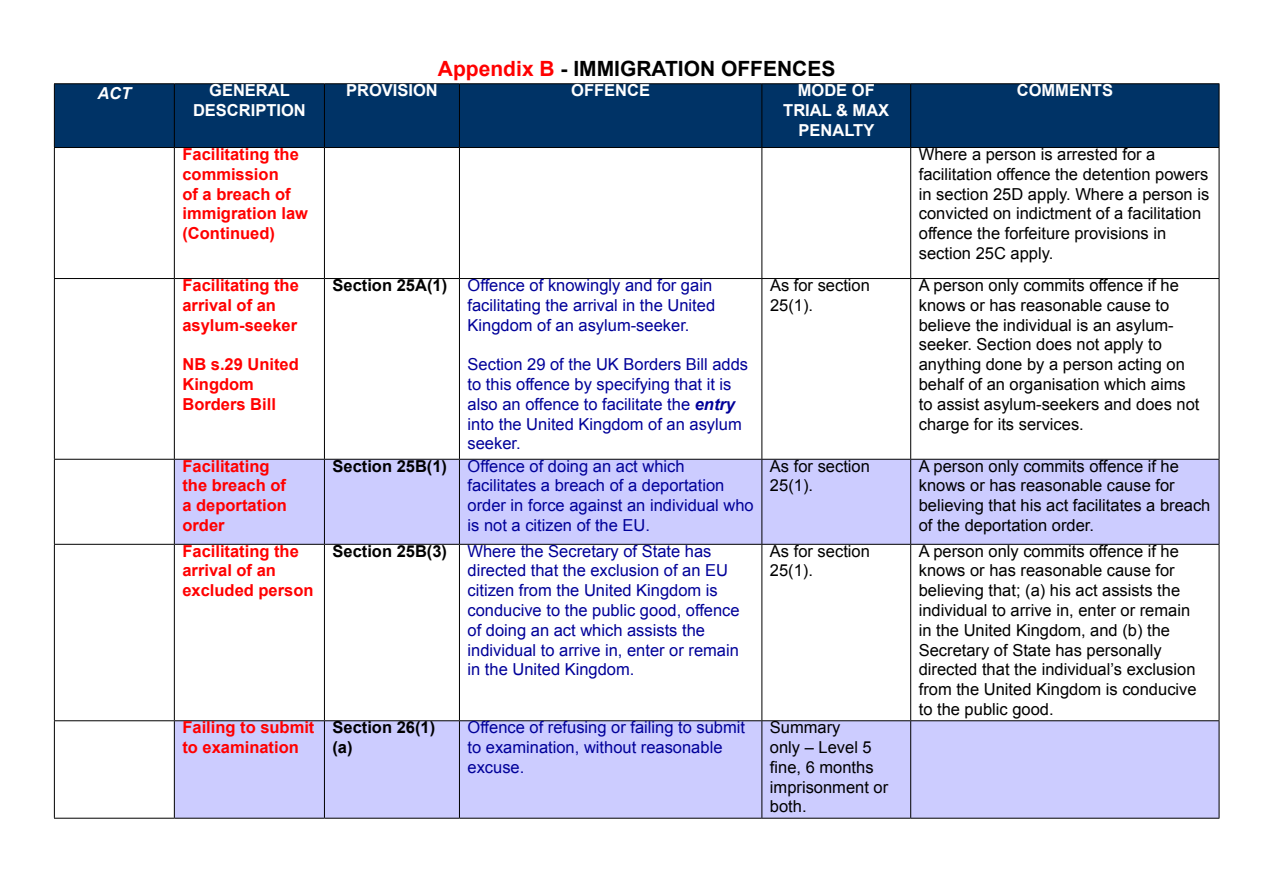
<style>
.page{position:relative;width:1263px;height:893px;background:#fff}
.page>*{position:absolute;margin:0;border:0;box-sizing:border-box;transform-origin:0 0}
.t1{font:700 21px "Arial";color:#000}
.t2{font:16.5px/19.8px "Arial";color:#000}
.t3{font:16.5px/19.8px "Arial";color:#009}
.t4{font:700 16.5px/19.8px "Arial";color:#f00}
.t5{font:700 16.5px/19.8px "Arial";color:#fff;text-align:center}
.t6{font:700 16.5px/19.8px "Arial";color:#000}
.t7{font:italic 700 16.5px "Arial";color:#fff}
.s1{color:#f00}
.s2{font-weight:700;color:#000}
.s3{font-weight:700;font-style:italic}
</style>
<div class="page">
<div style="left:55px;top:84px;width:1164px;height:63px;background:#036"></div>
<svg style="left:175px;top:460px;width:1044px;height:358px;fill:#ccf"></svg>
<hr style="left:54px;top:84px;width:1px;height:63px;background:#000">
<hr style="left:174px;top:84px;width:1px;height:63px;background:#000">
<hr style="left:324px;top:84px;width:1px;height:63px;background:#000">
<hr style="left:459px;top:84px;width:1px;height:63px;background:#000">
<hr style="left:761px;top:84px;width:1px;height:63px;background:#000">
<hr style="left:910px;top:84px;width:1px;height:63px;background:#000">
<hr style="left:1219px;top:84px;width:1px;height:63px;background:#000">
<hr style="left:54px;top:148px;width:1px;height:130px;background:#000">
<hr style="left:174px;top:148px;width:1px;height:130px;background:#000">
<hr style="left:324px;top:148px;width:1px;height:130px;background:#000">
<hr style="left:459px;top:148px;width:1px;height:130px;background:#000">
<hr style="left:761px;top:148px;width:1px;height:130px;background:#000">
<hr style="left:910px;top:148px;width:1px;height:130px;background:#000">
<hr style="left:1219px;top:148px;width:1px;height:130px;background:#000">
<hr style="left:54px;top:278px;width:120px;height:1px;background:#000">
<hr style="left:54px;top:279px;width:1px;height:180px;background:#000">
<hr style="left:174px;top:278px;width:150px;height:1px;background:#000">
<hr style="left:174px;top:279px;width:1px;height:180px;background:#000">
<hr style="left:324px;top:278px;width:135px;height:1px;background:#000">
<hr style="left:324px;top:279px;width:1px;height:180px;background:#000">
<hr style="left:459px;top:278px;width:303px;height:1px;background:#000">
<hr style="left:459px;top:279px;width:1px;height:180px;background:#000">
<hr style="left:762px;top:278px;width:149px;height:1px;background:#000">
<hr style="left:761px;top:279px;width:1px;height:180px;background:#000">
<hr style="left:911px;top:278px;width:308px;height:1px;background:#000">
<hr style="left:910px;top:279px;width:1px;height:180px;background:#000">
<hr style="left:1219px;top:279px;width:1px;height:180px;background:#000">
<hr style="left:54px;top:459px;width:120px;height:1px;background:#000">
<hr style="left:54px;top:460px;width:1px;height:84px;background:#000">
<hr style="left:174px;top:460px;width:1px;height:84px;background:#000">
<hr style="left:324px;top:460px;width:1px;height:84px;background:#000">
<hr style="left:459px;top:460px;width:1px;height:84px;background:#000">
<hr style="left:761px;top:460px;width:1px;height:84px;background:#000">
<hr style="left:910px;top:460px;width:1px;height:84px;background:#000">
<hr style="left:1219px;top:460px;width:1px;height:84px;background:#000">
<hr style="left:54px;top:544px;width:120px;height:1px;background:#000">
<hr style="left:54px;top:545px;width:1px;height:175px;background:#000">
<hr style="left:174px;top:544px;width:150px;height:1px;background:#000">
<hr style="left:174px;top:545px;width:1px;height:175px;background:#000">
<hr style="left:324px;top:544px;width:135px;height:1px;background:#000">
<hr style="left:324px;top:545px;width:1px;height:175px;background:#000">
<hr style="left:459px;top:544px;width:303px;height:1px;background:#000">
<hr style="left:459px;top:545px;width:1px;height:175px;background:#000">
<hr style="left:762px;top:544px;width:149px;height:1px;background:#000">
<hr style="left:761px;top:545px;width:1px;height:175px;background:#000">
<hr style="left:911px;top:544px;width:308px;height:1px;background:#000">
<hr style="left:910px;top:545px;width:1px;height:175px;background:#000">
<hr style="left:1219px;top:545px;width:1px;height:175px;background:#000">
<hr style="left:54px;top:720px;width:120px;height:1px;background:#000">
<hr style="left:54px;top:721px;width:1px;height:97px;background:#000">
<hr style="left:174px;top:721px;width:1px;height:97px;background:#000">
<hr style="left:324px;top:720px;width:135px;height:1px;background:#000">
<hr style="left:324px;top:721px;width:1px;height:97px;background:#000">
<hr style="left:459px;top:720px;width:303px;height:1px;background:#000">
<hr style="left:459px;top:721px;width:1px;height:97px;background:#000">
<hr style="left:762px;top:720px;width:149px;height:1px;background:#000">
<hr style="left:761px;top:721px;width:1px;height:97px;background:#000">
<hr style="left:911px;top:720px;width:308px;height:1px;background:#000">
<hr style="left:910px;top:721px;width:1px;height:97px;background:#000">
<hr style="left:1219px;top:721px;width:1px;height:97px;background:#000">
<hr style="left:54px;top:818px;width:120px;height:1px;background:#000">
<hr style="left:54px;top:83px;width:120px;height:1px;background:#000">
<hr style="left:174px;top:83px;width:150px;height:1px;background:#000">
<hr style="left:324px;top:83px;width:135px;height:1px;background:#000">
<hr style="left:459px;top:83px;width:303px;height:1px;background:#000">
<hr style="left:762px;top:83px;width:149px;height:1px;background:#000">
<hr style="left:911px;top:83px;width:308px;height:1px;background:#000">
<hr style="left:54px;top:147px;width:120px;height:1px;background:#000">
<hr style="left:174px;top:147px;width:150px;height:1px;background:#000">
<hr style="left:324px;top:147px;width:135px;height:1px;background:#000">
<hr style="left:459px;top:147px;width:303px;height:1px;background:#000">
<hr style="left:762px;top:147px;width:149px;height:1px;background:#000">
<hr style="left:911px;top:147px;width:308px;height:1px;background:#000">
<hr style="left:174px;top:459px;width:150px;height:1px;background:#000">
<hr style="left:324px;top:459px;width:135px;height:1px;background:#000">
<hr style="left:459px;top:459px;width:303px;height:1px;background:#000">
<hr style="left:762px;top:459px;width:149px;height:1px;background:#000">
<hr style="left:911px;top:459px;width:308px;height:1px;background:#000">
<hr style="left:174px;top:720px;width:150px;height:1px;background:#000">
<hr style="left:174px;top:818px;width:150px;height:1px;background:#000">
<hr style="left:324px;top:818px;width:135px;height:1px;background:#000">
<hr style="left:459px;top:818px;width:303px;height:1px;background:#000">
<hr style="left:762px;top:818px;width:149px;height:1px;background:#000">
<hr style="left:911px;top:818px;width:308px;height:1px;background:#000">
<p class="t1" style="left:438px;top:55px;width:399px"><span class="s1">Appendix B</span> - IMMIGRATION OFFENCES</p>
<p class="t7" style="left:97px;top:83px;width:35px">ACT</p>
<p class="t5" style="left:193px;top:81px;width:114px">GENERAL<br>DESCRIPTION</p>
<p class="t5" style="left:346px;top:81px;width:93px">PROVISION</p>
<p class="t5" style="left:571px;top:81px;width:80px">OFFENCE</p>
<p class="t5" style="left:783px;top:81px;width:108px">MODE OF<br>TRIAL &amp; MAX<br>PENALTY</p>
<p class="t5" style="left:1017px;top:81px;width:98px">COMMENTS</p>
<p class="t4" style="left:182px;top:145px;width:127px">Facilitating the commission<br>of a breach of immigration law (Continued)</p>
<p class="t2" style="left:919px;top:144px;width:292px">Where a person is arrested for a facilitation offence the detention powers in section 25D apply. Where a person is convicted on indictment of a facilitation offence the forfeiture provisions in section 25C apply.</p>
<p class="t4" style="left:182px;top:276px;width:118px">Facilitating the arrival of an asylum-seeker</p>
<p class="t4" style="left:182px;top:355px;width:118px">NB s.29 United<br>Kingdom<br>Borders Bill</p>
<p class="t2" style="left:770px;top:275px;width:101px">As for section<br>25(1).</p>
<p class="t2" style="left:919px;top:275px;width:282px">A person only commits offence if he knows or has reasonable cause to believe the individual is an asylum&shy;seeker. Section does not apply to anything done by a person acting on behalf of an organisation which aims to assist asylum-seekers and does not charge for its services.</p>
<p class="t3" style="left:468px;top:275px;width:249px;text-indent:-135px"><span class="s2">Section 25A(1)</span> Offence of knowingly and for gain facilitating the arrival in the United<br>Kingdom of an asylum-seeker.</p>
<p class="t3" style="left:468px;top:355px;width:282px">Section 29 of the UK Borders Bill adds to this offence by specifying that it is also an offence to facilitate the <span class="s3">entry </span>into the United Kingdom of an asylum seeker.</p>
<p class="t4" style="left:182px;top:456px;width:106px">Facilitating the breach of a deportation order</p>
<p class="t3" style="left:467px;top:456px;width:288px;text-indent:-135px"><span class="s2">Section 25B(1)</span> Offence of doing an act which facilitates a breach of a deportation order in force against an individual who is not a citizen of the EU.</p>
<p class="t2" style="left:770px;top:456px;width:101px">As for section<br>25(1).</p>
<p class="t2" style="left:919px;top:456px;width:293px">A person only commits offence if he knows or has reasonable cause for believing that his act facilitates a breach of the deportation order.</p>
<p class="t4" style="left:182px;top:541px;width:133px">Facilitating the arrival of an excluded person</p>
<p class="t3" style="left:467px;top:541px;width:274px;text-indent:-135px"><span class="s2">Section 25B(3)</span> Where the Secretary of State has directed that the exclusion of an EU citizen from the United Kingdom is conducive to the public good, offence of doing an act which assists the individual to arrive in, enter or remain in the United Kingdom.</p>
<p class="t2" style="left:770px;top:541px;width:101px">As for section<br>25(1).</p>
<p class="t2" style="left:919px;top:541px;width:279px">A person only commits offence if he knows or has reasonable cause for believing that; (a) his act assists the individual to arrive in, enter or remain in the United Kingdom, and (b) the Secretary of State has personally directed that the individual’s exclusion from the United Kingdom is conducive to the public good.</p>
<p class="t4" style="left:182px;top:718px;width:134px">Failing to submit to examination</p>
<p class="t6" style="left:332px;top:718px;width:104px">Section 26(1) (a)</p>
<p class="t3" style="left:467px;top:718px;width:279px">Offence of refusing or failing to submit to examination, without reasonable excuse.</p>
<p class="t2" style="left:770px;top:718px;width:120px">Summary<br>only – Level 5 fine, 6 months imprisonment or both.</p>
</div>
